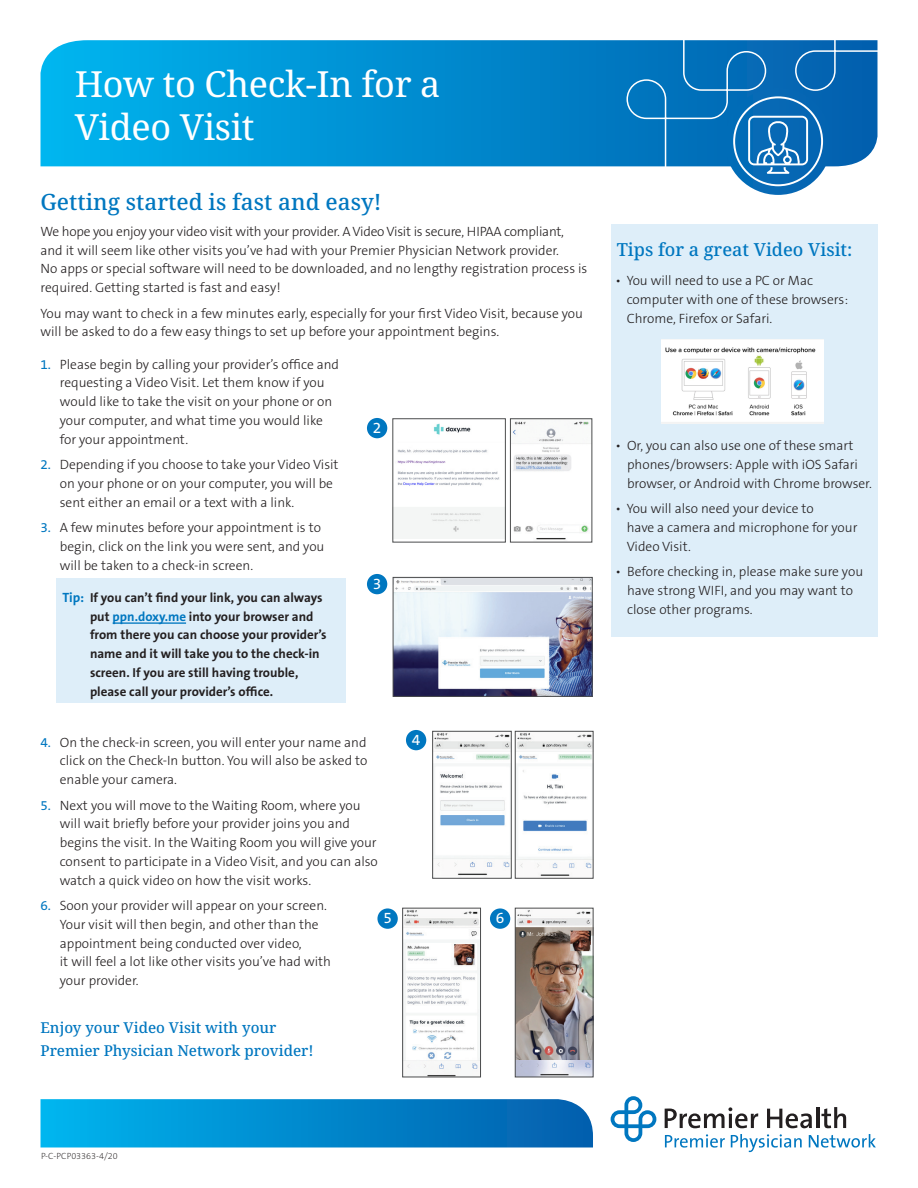
<style>
.page{position:relative;width:918px;height:1188px;background:#fff}
.page>*{position:absolute;margin:0;border:0;box-sizing:border-box;transform-origin:0 0}
.t1{font:36px/43.2px "Noto Serif";letter-spacing:-.01em;color:#fff}
.blue_sub_heads{font:500 22.5px "Noto Serif";color:#0077c0}
.blue_sub_heads-2{font:500 18px "Noto Serif";color:#0077c0}
.body_copy{font:15.6px "The Sans B5 Plain";color:#fff}
.body_copy-2{font:500 15px/22.5px "Noto Serif";color:#0077c0}
.body_copy-3{font:300 13.5px/18.8px "The Sans B3";color:#231f20}
.body_copy-4{font:700 13.05px/18.8px "The Sans B7";color:#231f20}
.body_copy-5{font:200 9px "The Sans B2";color:#231f20}
.s1{font-family:"The Sans B5 Plain";font-weight:400;color:#0077c0}
.s2{font-size:13.5px;color:#0077c0}
.s3{color:#0077c0}
</style>
<div class="page">
<div style="left:57px;top:579px;width:289px;height:124px;background:#deeef9"></div>
<svg style="left:40px;top:40px;width:586px;height:126px;background:#0196d6"></svg>
<svg style="left:40px;top:1099px;width:553px;height:49px;background:#068bce"></svg>
<svg style="left:611px;top:1096px;width:45px;height:46px"></svg>
<svg style="left:665px;top:1107px;width:93px;height:21px"></svg>
<svg style="left:767px;top:1109px;width:45px;height:19px"></svg>
<hr style="left:816px;top:1107px;width:3px;height:21px;background:#231f20">
<svg style="left:821px;top:1107px;width:25px;height:21px"></svg>
<svg style="left:665px;top:1134px;width:60px;height:14px"></svg>
<svg style="left:731px;top:1134px;width:71px;height:18px"></svg>
<svg style="left:809px;top:1134px;width:67px;height:14px"></svg>
<svg style="left:626px;top:40px;width:252px;height:155px"></svg>
<hr style="left:113px;top:622px;width:73px;height:2px;background:#0077c0">
<div style="left:611px;top:225px;width:267px;height:412px;background:#deeef9"></div>
<img style="left:661px;top:340px;width:162px;height:84px">
<img style="left:394px;top:423px;width:110px;height:116px">
<div style="left:392px;top:418px;width:114px;height:124px;border:1px solid #4b4c4d"></div>
<img style="left:512px;top:421px;width:78px;height:119px">
<div style="left:510px;top:418px;width:82px;height:125px;border:1px solid #4b4c4d"></div>
<img style="left:395px;top:579px;width:196px;height:116px">
<div style="left:393px;top:577px;width:200px;height:120px;border:1px solid #4b4c4d"></div>
<img style="left:517px;top:733px;width:75px;height:143px">
<div style="left:515px;top:731px;width:79px;height:148px;border:1px solid #4b4c4d"></div>
<img style="left:434px;top:733px;width:76px;height:143px">
<div style="left:432px;top:731px;width:80px;height:148px;border:1px solid #4b4c4d"></div>
<img style="left:404px;top:910px;width:75px;height:165px">
<div style="left:402px;top:908px;width:79px;height:169px;border:1px solid #4b4c4d"></div>
<img style="left:517px;top:910px;width:75px;height:165px">
<div style="left:515px;top:908px;width:79px;height:169px;border:1px solid #4b4c4d"></div>
<div style="left:367px;top:418px;width:20px;height:20px;background:#0077c0;border-radius:50%"></div>
<div style="left:367px;top:574px;width:20px;height:20px;background:#0077c0;border-radius:50%"></div>
<div style="left:406px;top:730px;width:20px;height:20px;background:#0077c0;border-radius:50%"></div>
<div style="left:377px;top:908px;width:21px;height:21px;background:#0077c0;border-radius:50%"></div>
<div style="left:490px;top:908px;width:20px;height:21px;background:#0077c0;border-radius:50%"></div>
<p class="t1" style="left:75px;top:64px;width:367px">How to Check-In for a<br>Video Visit</p>
<p class="blue_sub_heads" style="left:40px;top:187px;width:343px">Getting started is fast and easy!</p>
<p class="body_copy-3" style="left:40px;top:222px;width:548px">We hope you enjoy your video visit with your provider. A Video Visit is secure, HIPAA compliant, and it will seem like other visits you’ve had with your Premier Physician Network provider.<br>No apps or special software will need to be downloaded, and no lengthy registration process is required. Getting started is fast and easy!</p>
<p class="body_copy-3" style="left:40px;top:304px;width:544px">You may want to check in a few minutes early, especially for your first Video Visit, because you will be asked to do a few easy things to set up before your appointment begins.</p>
<p class="body_copy-3" style="left:60px;top:355px;width:281px;text-indent:-19px"><span class="s1">1.</span> Please begin by calling your provider’s office and requesting a Video Visit. Let them know if you would like to take the visit on your phone or on your computer, and what time you would like for your appointment.</p>
<p class="body_copy-3" style="left:60px;top:456px;width:280px;text-indent:-19px"><span class="s1">2.</span> Depending if you choose to take your Video Visit on your phone or on your computer, you will be sent either an email or a text with a link.</p>
<p class="body_copy-3" style="left:60px;top:519px;width:266px;text-indent:-19px"><span class="s1">3.</span> A few minutes before your appointment is to begin, click on the link you were sent, and you will be taken to a check-in screen.</p>
<p class="body_copy-4" style="left:90px;top:588px;width:238px;text-indent:-28px"><span class="s2">Tip:</span> If you can’t find your link, you can always put <span class="s3">ppn.doxy.me</span> into your browser and from there you can choose your provider’s name and it will take you to the check-in screen. If you are still having trouble, please call your provider’s office.</p>
<p class="body_copy-3" style="left:60px;top:733px;width:309px;text-align:justify;text-indent:-19px"><span class="s1">4.</span> On the check-in screen, you will enter your name and click on the Check-In button. You will also be asked to enable your camera.</p>
<p class="body_copy-3" style="left:60px;top:796px;width:320px;text-indent:-19px"><span class="s1">5.</span> Next you will move to the Waiting Room, where you will wait briefly before your provider joins you and begins the visit. In the Waiting Room you will give your consent to participate in a Video Visit, and you can also watch a quick video on how the visit works.</p>
<p class="body_copy-3" style="left:60px;top:897px;width:273px;text-indent:-19px"><span class="s1">6.</span> Soon your provider will appear on your screen.<br>Your visit will then begin, and other than the appointment being conducted over video,<br>it will feel a lot like other visits you’ve had with your provider.</p>
<p class="body_copy-2" style="left:40px;top:1017px;width:275px">Enjoy your Video Visit with your<br>Premier Physician Network provider!</p>
<p class="body_copy" style="left:373px;top:419px;width:10px">2</p>
<p class="body_copy" style="left:373px;top:575px;width:10px">3</p>
<p class="body_copy" style="left:412px;top:731px;width:10px">4</p>
<p class="body_copy" style="left:383px;top:910px;width:10px">5</p>
<p class="body_copy" style="left:496px;top:910px;width:10px">6</p>
<p class="blue_sub_heads-2" style="left:617px;top:237px;width:237px">Tips for a great Video Visit:</p>
<p class="body_copy-3" style="left:627px;top:271px;width:223px;text-indent:-11px">• You will need to use a PC or Mac computer with one of these browsers:<br>Chrome, Firefox or Safari.</p>
<p class="body_copy-3" style="left:627px;top:436px;width:246px;text-indent:-12px">• Or, you can also use one of these smart phones/browsers: Apple with iOS Safari browser, or Android with Chrome browser.</p>
<p class="body_copy-3" style="left:627px;top:499px;width:232px;text-indent:-11px">• You will also need your device to<br>have a camera and microphone for your<br>Video Visit.</p>
<p class="body_copy-3" style="left:627px;top:562px;width:238px;text-indent:-12px">• Before checking in, please make sure you have strong WIFI, and you may want to close other programs.</p>
<p class="body_copy-5" style="left:41px;top:1151px;width:78px">P-C-PCP03363-4/20</p>
</div>
